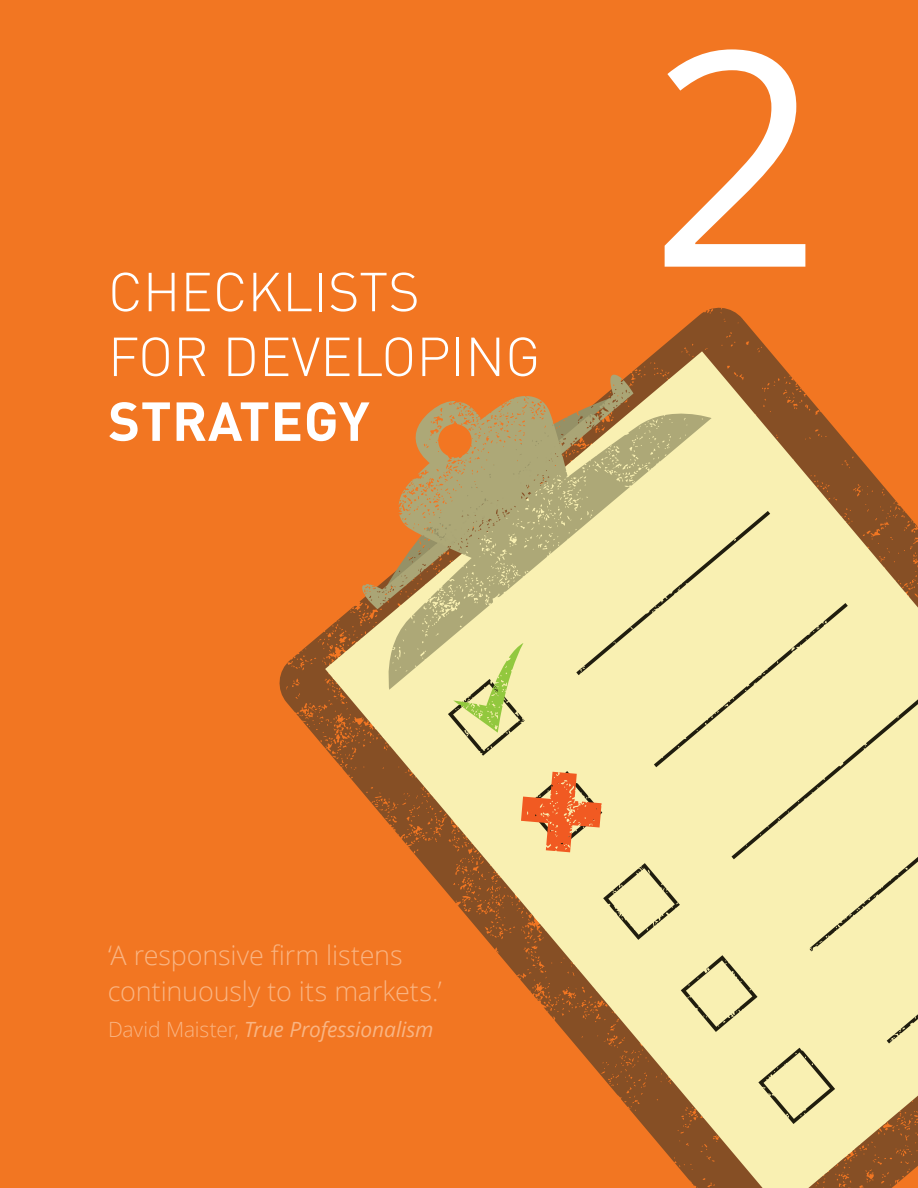
<style>
.page{position:relative;width:918px;height:1188px;background:#f27622}
.page>*{position:absolute;margin:0;border:0;box-sizing:border-box;transform-origin:0 0}
.t1{font:300px "Open Sans";color:#fff}
.t2{font:300 54px "DIN Offc";color:#fff}
.t3{font:700 54px "DINOT";letter-spacing:.01em;color:#fff}
.t4{font:300 27px/36px "Open Sans";letter-spacing:-.005em;color:#f9b482}
.t5{font:italic 21px "Open Sans";letter-spacing:-.005em;color:#f9b482}
.s1{font-weight:300;font-style:normal}
</style>
<div class="page">
<svg style="left:279px;top:308px;width:491px;height:440px"></svg>
<svg style="left:325px;top:351px;width:593px;height:837px"></svg>
<svg style="left:362px;top:374px;width:272px;height:235px"></svg>
<svg style="left:386px;top:396px;width:326px;height:294px;fill:#ada877"></svg>
<svg style="left:448px;top:511px;width:470px;height:613px"></svg>
<h2 class="t2" style="left:108px;top:255px;width:313px">CHECKLISTS</h2>
<h2 class="t2" style="left:108px;top:320px;width:434px">FOR DEVELOPING</h2>
<h2 class="t3" style="left:108px;top:402px;width:263px">STRATEGY</h2>
<h1 class="t1" style="left:650px;top:-54px;width:173px">2</h1>
<p class="t4" style="left:108px;top:936px;width:335px">‘A responsive firm listens continuously to its markets.’</p>
<p class="t5" style="left:108px;top:1014px;width:327px"><span class="s1">David Maister,</span> True Professionalism</p>
</div>
